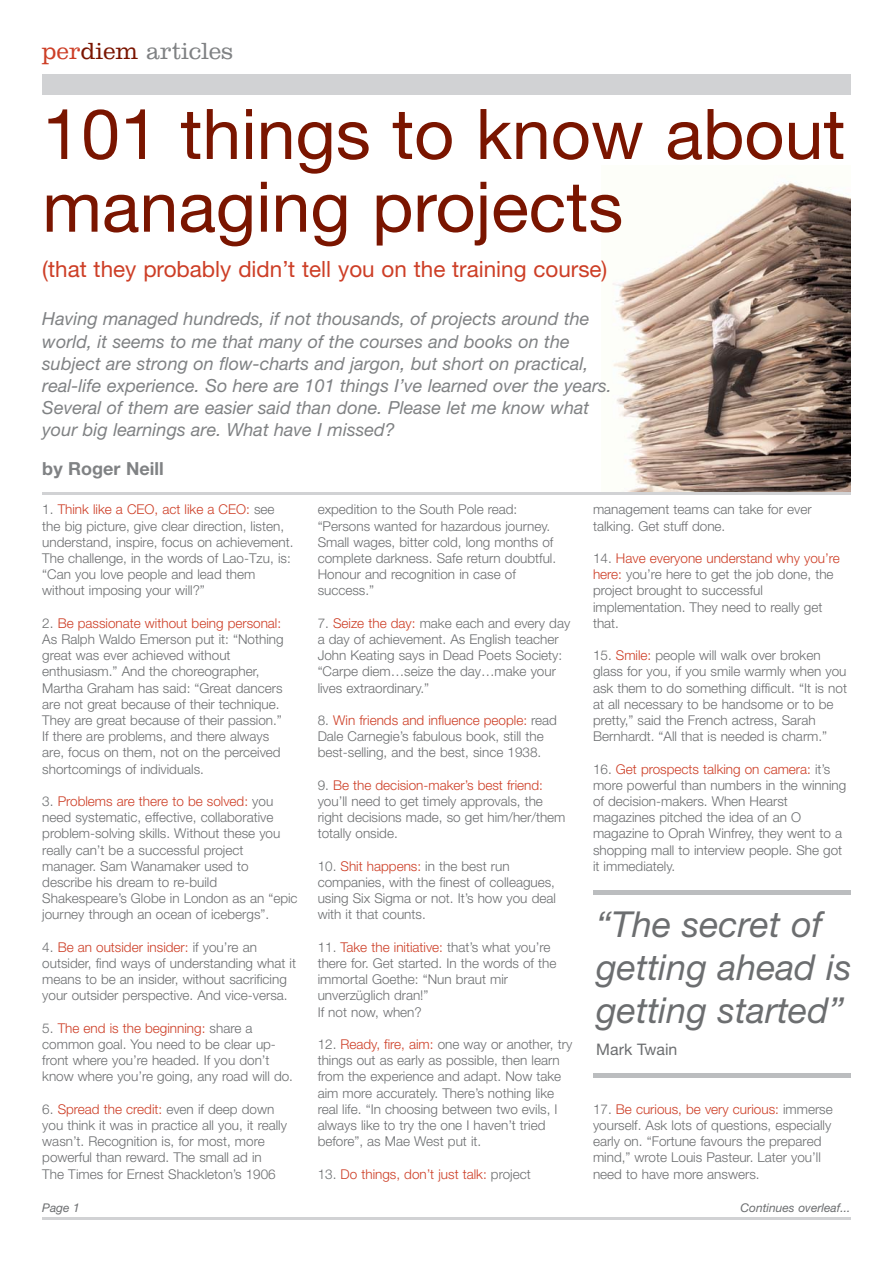
<style>
.page{position:relative;width:893px;height:1263px;background:#fff}
.page>*{position:absolute;margin:0;border:0;box-sizing:border-box;transform-origin:0 0}
.t1{font:69.9px/72.8px "Helvetica Neue";color:#7a1500}
.t2{font:italic 35.85px/42.9px "Helvetica Neue";color:#6c6e70}
.t3{font:300 24px "Clarendon";color:#808284}
.t4{font:22.5px "Helvetica Neue";color:#cd3e26}
.t5{font:italic 18px/22.2px "Helvetica Neue";color:#808284}
.t6{font:700 18px "Helvetica Neue";color:#808284}
.t7{font:15.9px "Helvetica Neue";color:#6c6e70}
.t8{font:300 13.5px/16.2px "Helvetica Neue";color:#6c6e70}
.t9{font:300 13.5px "Helvetica Neue";color:#cd3e26}
.t10{font:italic 12px "Helvetica Neue";color:#6c6e70}
.s1{color:#cd3e26}
.s2{color:#7a1500}
.s3{color:#6c6e70}
</style>
<div class="page">
<img style="left:612px;top:181px;width:238px;height:311px">
<div style="left:42px;top:74px;width:808px;height:21px;background:#d1d2d4"></div>
<hr style="left:42px;top:492px;width:808px;height:3px;background:#d1d2d4">
<hr style="left:42px;top:1218px;width:808px;height:2px;background:#d1d2d4">
<hr style="left:593px;top:891px;width:257px;height:4px;background:#bbbdbf">
<div style="left:593px;top:1073px;width:257px;height:5px;background:#bbbdbf"></div>
<h3 class="t3" style="left:42px;top:36px;width:192px"><span class="s1">per</span><span class="s2">diem</span> articles</h3>
<h1 class="t1" style="left:42px;top:105px;width:804px">101 things to know about managing projects</h1>
<h3 class="t4" style="left:42px;top:261px;width:567px">(that they probably didn’t tell you on the training course)</h3>
<p class="t5" style="left:42px;top:310px;width:571px">Having managed hundreds, if not thousands, of projects around the world, it seems to me that many of the courses and books on the subject are strong on flow-charts and jargon, but short on practical, real-life experience. So here are 101 things I’ve learned over the years.<br>Several of them are easier said than done. Please let me know what your big learnings are. What have I missed?</p>
<h3 class="t6" style="left:42px;top:462px;width:123px">by Roger Neill</h3>
<p class="t8" style="left:42px;top:503px;width:253px">1. <span class="s1">Think like a CEO, act like a CEO:</span> see the big picture, give clear direction, listen, understand, inspire, focus on achievement.<br>The challenge, in the words of Lao-Tzu, is: “Can you love people and lead them without imposing your will?”</p>
<p class="t8" style="left:42px;top:616px;width:243px">2. <span class="s1">Be passionate without being personal:<br></span>As Ralph Waldo Emerson put it: “Nothing great was ever achieved without enthusiasm.” And the choreographer, Martha Graham has said: “Great dancers are not great because of their technique.<br>They are great because of their passion.” If there are problems, and there always are, focus on them, not on the perceived shortcomings of individuals.</p>
<p class="t8" style="left:42px;top:794px;width:257px">3. <span class="s1">Problems are there to be solved:</span> you need systematic, effective, collaborative problem-solving skills. Without these you really can’t be a successful project manager. Sam Wanamaker used to describe his dream to re-build Shakespeare’s Globe in London as an “epic journey through an ocean of icebergs”.</p>
<p class="t8" style="left:42px;top:940px;width:255px">4. <span class="s1">Be an outsider insider:</span> if you’re an outsider, find ways of understanding what it means to be an insider, without sacrificing your outsider perspective. And vice-versa.</p>
<p class="t8" style="left:42px;top:1021px;width:252px">5. <span class="s1">The end is the beginning:</span> share a common goal. You need to be clear up&shy;front where you’re headed. If you don’t know where you’re going, any road will do.</p>
<p class="t8" style="left:42px;top:1102px;width:246px">6. <span class="s1">Spread the credit:</span> even if deep down you think it was in practice all you, it really wasn’t. Recognition is, for most, more powerful than reward. The small ad in The Times for Ernest Shackleton’s 1906</p>
<p class="t8" style="left:318px;top:503px;width:240px">expedition to the South Pole read: “Persons wanted for hazardous journey.<br>Small wages, bitter cold, long months of complete darkness. Safe return doubtful.<br>Honour and recognition in case of success.”</p>
<p class="t8" style="left:318px;top:616px;width:254px">7. <span class="s1">Seize the day:</span> make each and every day a day of achievement. As English teacher John Keating says in Dead Poets Society: “Carpe diem…seize the day…make your lives extraordinary.”</p>
<p class="t8" style="left:318px;top:713px;width:241px">8. <span class="s1">Win friends and influence people:</span> read<br>Dale Carnegie’s fabulous book, still the best-selling, and the best, since 1938.</p>
<p class="t8" style="left:318px;top:778px;width:249px">9. <span class="s1">Be the decision-maker’s best friend: </span>you’ll need to get timely approvals, the right decisions made, so get him/her/them totally onside.</p>
<p class="t8" style="left:318px;top:859px;width:240px">10. <span class="s1">Shit happens:</span> in the best run companies, with the finest of colleagues, using Six Sigma or not. It’s how you deal with it that counts.</p>
<p class="t8" style="left:318px;top:940px;width:240px">11. <span class="s1">Take the initiative:</span> that’s what you’re there for. Get started. In the words of the immortal Goethe: “Nun braut mir unverzüglich dran!”<br>If not now, when?</p>
<p class="t8" style="left:318px;top:1037px;width:256px">12. <span class="s1">Ready, fire, aim:</span> one way or another, try things out as early as possible, then learn from the experience and adapt. Now take aim more accurately. There’s nothing like real life. “In choosing between two evils, I always like to try the one I haven’t tried before”, as Mae West put it.</p>
<p class="t9" style="left:318px;top:1169px;width:214px"><span class="s3">13.</span> Do things, don’t just talk: <span class="s3">project</span></p>
<p class="t8" style="left:593px;top:503px;width:220px">management teams can take for ever talking. Get stuff done.</p>
<p class="t8" style="left:593px;top:551px;width:248px">14. <span class="s1">Have everyone understand why you’re here:</span> you’re here to get the job done, the project brought to successful implementation. They need to really get that.</p>
<p class="t8" style="left:593px;top:649px;width:255px">15. <span class="s1">Smile:</span> people will walk over broken glass for you, if you smile warmly when you ask them to do something difficult. “It is not at all necessary to be handsome or to be pretty,” said the French actress, Sarah Bernhardt. “All that is needed is charm.”</p>
<p class="t8" style="left:593px;top:762px;width:255px">16. <span class="s1">Get prospects talking on camera:</span> it’s more powerful than numbers in the winning of decision-makers. When Hearst magazines pitched the idea of an O magazine to Oprah Winfrey, they went to a shopping mall to interview people. She got it immediately.</p>
<h2 class="t2" style="left:596px;top:907px;width:257px">“The secret of getting ahead is getting started”</h2>
<p class="t7" style="left:596px;top:1044px;width:83px">Mark Twain</p>
<p class="t8" style="left:593px;top:1102px;width:241px">17. <span class="s1">Be curious, be very curious:</span> immerse yourself. Ask lots of questions, especially early on. “Fortune favours the prepared mind,” wrote Louis Pasteur. Later you’ll need to have more answers.</p>
<p class="t10" style="left:42px;top:1203px;width:39px">Page 1</p>
<p class="t10" style="left:740px;top:1203px;width:111px">Continues overleaf...</p>
</div>
